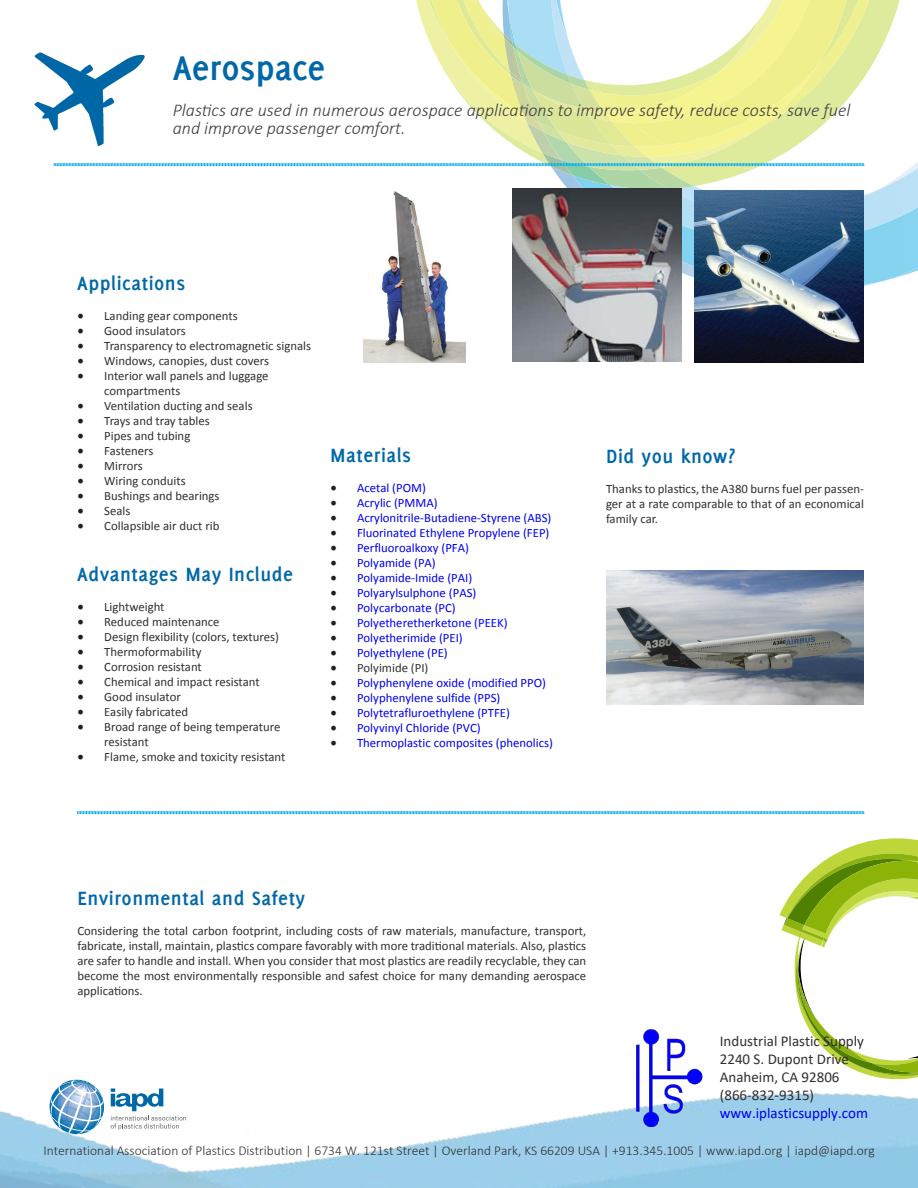
<style>
.page{position:relative;width:918px;height:1188px;background:#fff}
.page>*{position:absolute;margin:0;border:0;box-sizing:border-box;transform-origin:0 0}
.t1{font:700 37.5px "Delicious";color:#0068a9}
.t2{font:700 21px "Delicious";letter-spacing:.025em;color:#0068a9}
.t3{font:italic 300 18px/18px "Calibri";color:#3e3e3f}
.t4{font:15px/18px "Calibri";color:#322f31}
.t5{font:15px "Calibri";color:#00e}
.t6{font:300 13.5px "Calibri";color:#312f30}
.t7{font:12.75px/15px "Calibri";color:#312f30;text-align:justify}
.t8{font:12.75px "Calibri";color:#00e}
.t9{font:12.75px "Calibri";color:#00f}
.s1{font-family:"Minion Pro";font-size:18px;color:#231f20}
</style>
<div class="page">
<img style="left:0;top:811px;width:918px;height:377px">
<img style="left:681px;top:243px;width:237px;height:46px">
<img style="left:681px;top:162px;width:237px;height:81px">
<img style="left:34px;top:52px;width:20px;height:79px">
<img style="left:606px;top:571px;width:258px;height:133px">
<img style="left:364px;top:191px;width:101px;height:171px">
<img style="left:695px;top:190px;width:169px;height:172px">
<img style="left:512px;top:189px;width:169px;height:172px">
<svg style="left:111px;top:1089px;width:75px;height:41px"></svg>
<svg style="left:50px;top:1080px;width:54px;height:54px"></svg>
<svg style="left:54px;top:0;width:863px;height:189px"></svg>
<svg style="left:779px;top:835px;width:139px;height:247px"></svg>
<svg style="left:77px;top:811px;width:787px;height:4px"></svg>
<img style="left:612px;top:1027px;width:102px;height:102px">
<h1 class="t1" style="left:173px;top:46px;width:154px">Aerospace</h1>
<h3 class="t3" style="left:173px;top:101px;width:679px">Plastics are used in numerous aerospace applications to improve safety, reduce costs, save fuel and improve passenger comfort.</h3>
<h2 class="t2" style="left:77px;top:271px;width:109px">Applications</h2>
<p class="t7" style="left:77px;top:309px;width:162px"><span class="s1">•</span> Landing gear components</p>
<p class="t7" style="left:77px;top:324px;width:110px"><span class="s1">•</span> Good insulators</p>
<p class="t7" style="left:77px;top:339px;width:235px"><span class="s1">•</span> Transparency to electromagnetic signals</p>
<p class="t7" style="left:77px;top:354px;width:193px"><span class="s1">•</span> Windows, canopies, dust covers</p>
<p class="t7" style="left:104px;top:369px;width:166px;text-indent:-27px"><span class="s1">•</span> Interior wall panels and luggage compartments</p>
<p class="t7" style="left:77px;top:399px;width:177px"><span class="s1">•</span> Ventilation ducting and seals</p>
<p class="t7" style="left:77px;top:414px;width:134px"><span class="s1">•</span> Trays and tray tables</p>
<p class="t7" style="left:77px;top:429px;width:115px"><span class="s1">•</span> Pipes and tubing</p>
<p class="t7" style="left:77px;top:444px;width:78px"><span class="s1">•</span> Fasteners</p>
<p class="t7" style="left:77px;top:459px;width:67px"><span class="s1">•</span> Mirrors</p>
<p class="t7" style="left:77px;top:474px;width:110px"><span class="s1">•</span> Wiring conduits</p>
<p class="t7" style="left:77px;top:489px;width:144px"><span class="s1">•</span> Bushings and bearings</p>
<p class="t7" style="left:77px;top:504px;width:55px"><span class="s1">•</span> Seals</p>
<p class="t7" style="left:77px;top:519px;width:144px"><span class="s1">•</span> Collapsible air duct rib</p>
<h2 class="t2" style="left:77px;top:562px;width:217px">Advantages May Include</h2>
<p class="t7" style="left:77px;top:600px;width:89px"><span class="s1">•</span> Lightweight</p>
<p class="t7" style="left:77px;top:615px;width:144px"><span class="s1">•</span> Reduced maintenance</p>
<p class="t7" style="left:77px;top:630px;width:203px"><span class="s1">•</span> Design flexibility (colors, textures)</p>
<p class="t7" style="left:77px;top:645px;width:126px"><span class="s1">•</span> Thermoformability</p>
<p class="t7" style="left:77px;top:660px;width:126px"><span class="s1">•</span> Corrosion resistant</p>
<p class="t7" style="left:77px;top:675px;width:184px"><span class="s1">•</span> Chemical and impact resistant</p>
<p class="t7" style="left:77px;top:690px;width:105px"><span class="s1">•</span> Good insulator</p>
<p class="t7" style="left:77px;top:705px;width:112px"><span class="s1">•</span> Easily fabricated</p>
<p class="t7" style="left:104px;top:720px;width:178px;text-indent:-27px"><span class="s1">•</span> Broad range of being temperature resistant</p>
<p class="t7" style="left:77px;top:750px;width:210px"><span class="s1">•</span> Flame, smoke and toxicity resistant</p>
<h2 class="t2" style="left:330px;top:443px;width:83px">Materials</h2>
<p class="t8" style="left:330px;top:479px;width:97px"><span class="s1">•</span> Acetal (POM)</p>
<p class="t8" style="left:330px;top:494px;width:109px"><span class="s1">•</span> Acrylic (PMMA)</p>
<p class="t8" style="left:330px;top:509px;width:223px"><span class="s1">•</span> Acrylonitrile-Butadiene-Styrene (ABS)</p>
<p class="t8" style="left:330px;top:524px;width:221px"><span class="s1">•</span> Fluorinated Ethylene Propylene (FEP)</p>
<p class="t8" style="left:330px;top:539px;width:141px"><span class="s1">•</span> Perfluoroalkoxy (PFA)</p>
<p class="t8" style="left:330px;top:554px;width:107px"><span class="s1">•</span> Polyamide (PA)</p>
<p class="t8" style="left:330px;top:569px;width:144px"><span class="s1">•</span> Polyamide-Imide (PAI)</p>
<p class="t8" style="left:330px;top:584px;width:148px"><span class="s1">•</span> Polyarylsulphone (PAS)</p>
<p class="t8" style="left:330px;top:599px;width:127px"><span class="s1">•</span> Polycarbonate (PC)</p>
<p class="t9" style="left:330px;top:614px;width:179px"><span class="s1">•</span> Polyetheretherketone (PEEK)</p>
<p class="t8" style="left:330px;top:629px;width:134px"><span class="s1">•</span> Polyetherimide (PEI)</p>
<p class="t8" style="left:330px;top:644px;width:119px"><span class="s1">•</span> Polyethylene (PE)</p>
<p class="t7" style="left:330px;top:660px;width:100px"><span class="s1">•</span> Polyimide (PI)</p>
<p class="t8" style="left:330px;top:674px;width:218px"><span class="s1">•</span> Polyphenylene oxide (modified PPO)</p>
<p class="t8" style="left:330px;top:689px;width:172px"><span class="s1">•</span> Polyphenylene sulfide (PPS)</p>
<p class="t8" style="left:330px;top:704px;width:182px"><span class="s1">•</span> Polytetrafluroethylene (PTFE)</p>
<p class="t8" style="left:330px;top:719px;width:152px"><span class="s1">•</span> Polyvinyl Chloride (PVC)</p>
<p class="t8" style="left:330px;top:734px;width:224px"><span class="s1">•</span> Thermoplastic composites (phenolics)</p>
<h2 class="t2" style="left:606px;top:444px;width:131px">Did you know?</h2>
<p class="t7" style="left:606px;top:481px;width:259px">Thanks to plastics, the A380 burns fuel per passen&shy;ger at a rate comparable to that of an economical family car.</p>
<h2 class="t2" style="left:77px;top:886px;width:229px">Environmental and Safety</h2>
<p class="t7" style="left:77px;top:924px;width:510px">Considering the total carbon footprint, including costs of raw materials, manufacture, transport, fabricate, install, maintain, plastics compare favorably with more traditional materials. Also, plastics are safer to handle and install. When you consider that most plastics are readily recyclable, they can become the most environmentally responsible and safest choice for many demanding aerospace applications.</p>
<p class="t4" style="left:720px;top:1032px;width:146px">Industrial Plastic Supply<br>2240 S. Dupont Drive<br>Anaheim, CA 92806 (866-832-9315)</p>
<p class="t5" style="left:720px;top:1103px;width:150px">www.iplasticsupply.com</p>
<p class="t6" style="left:43px;top:1142px;width:833px">International Association of Plastics Distribution | 6734 W. 121st Street | Overland Park, KS 66209 USA | +913.345.1005 | www.iapd.org | iapd@iapd.org</p>
</div>
